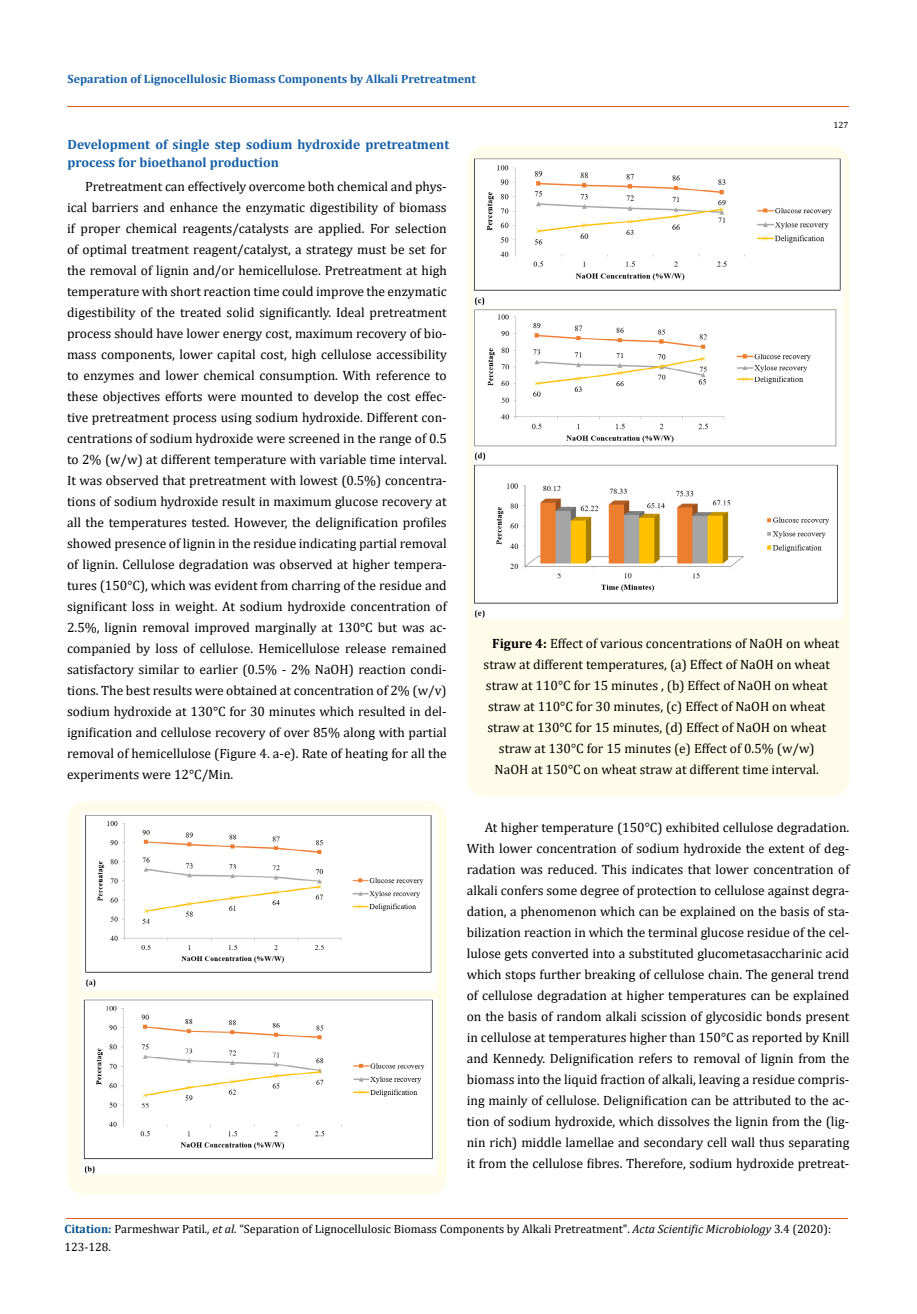
<style>
.page{position:relative;width:917px;height:1314px;background:#fff}
.page>*{position:absolute;margin:0;border:0;box-sizing:border-box;transform-origin:0 0}
.t1{font:13.5px/21px "Cambria";color:#000;text-align:justify}
.t2{font:700 13.5px/18px "Cambria";color:#1560a6}
.t3{font:12px/18px "Cambria";color:#000}
.t4{font:700 12px "Cambria";color:#1560a6}
.t5{font:9px "Cambria";color:#000}
.s1{font-weight:700}
.s2{font-weight:700;color:#035089}
.s3{font-style:italic}
</style>
<div class="page">
<hr style="left:67px;top:106px;width:782px;height:1px;background:#e05d1a">
<div style="left:67px;top:801px;width:380px;height:394px;background:#fffde9;border-radius:18px"></div>
<img style="left:81px;top:813px;width:355px;height:178px">
<div style="left:467px;top:146px;width:382px;height:650px;background:#fffde9;border-radius:18px"></div>
<img style="left:81px;top:998px;width:355px;height:176px">
<img style="left:473px;top:159px;width:369px;height:148px">
<img style="left:474px;top:309px;width:368px;height:309px">
<hr style="left:66px;top:1218px;width:781px;height:1px;background:#e05d1a">
<p class="t4" style="left:67px;top:70px;width:410px">Separation of Lignocellulosic Biomass Components by Alkali Pretreatment</p>
<p class="t2" style="left:67px;top:135px;width:383px">Development of single step sodium hydroxide pretreatment process for bioethanol production</p>
<p class="t1" style="left:67px;top:175px;width:381px;text-indent:18px">Pretreatment can effectively overcome both chemical and phys&shy;ical barriers and enhance the enzymatic digestibility of biomass if proper chemical reagents/catalysts are applied. For selection of optimal treatment reagent/catalyst, a strategy must be set for the removal of lignin and/or hemicellulose. Pretreatment at high temperature with short reaction time could improve the enzymatic digestibility of the treated solid significantly. Ideal pretreatment process should have lower energy cost, maximum recovery of bio&shy;mass components, lower capital cost, high cellulose accessibility to enzymes and lower chemical consumption. With reference to these objectives efforts were mounted to develop the cost effec&shy;tive pretreatment process using sodium hydroxide. Different con&shy;centrations of sodium hydroxide were screened in the range of 0.5 to 2% (w/w) at different temperature with variable time interval.<br>It was observed that pretreatment with lowest (0.5%) concentra&shy;tions of sodium hydroxide result in maximum glucose recovery at all the temperatures tested. However, the delignification profiles showed presence of lignin in the residue indicating partial removal of lignin. Cellulose degradation was observed at higher tempera&shy;tures (150°C), which was evident from charring of the residue and significant loss in weight. At sodium hydroxide concentration of 2.5%, lignin removal improved marginally at 130°C but was ac&shy;companied by loss of cellulose. Hemicellulose release remained satisfactory similar to earlier (0.5% - 2% NaOH) reaction condi&shy;tions. The best results were obtained at concentration of 2% (w/v) sodium hydroxide at 130°C for 30 minutes which resulted in del&shy;ignification and cellulose recovery of over 85% along with partial removal of hemicellulose (Figure 4. a-e). Rate of heating for all the experiments were 12°C/Min.</p>
<p class="t5" style="left:833px;top:120px;width:16px">127</p>
<p class="t1" style="left:492px;top:632px;width:348px"><span class="s1">Figure 4:</span> Effect of various concentrations of NaOH on wheat</p>
<p class="t1" style="left:483px;top:653px;width:348px">straw at different temperatures, (a) Effect of NaOH on wheat</p>
<p class="t1" style="left:486px;top:674px;width:343px">straw at 110°C for 15 minutes , (b) Effect of NaOH on wheat</p>
<p class="t1" style="left:488px;top:695px;width:339px">straw at 110°C for 30 minutes, (c) Effect of NaOH on wheat</p>
<p class="t1" style="left:487px;top:716px;width:340px">straw at 130°C for 15 minutes, (d) Effect of NaOH on wheat</p>
<p class="t1" style="left:499px;top:737px;width:317px">straw at 130°C for 15 minutes (e) Effect of 0.5% (w/w)</p>
<p class="t1" style="left:494px;top:758px;width:326px">NaOH at 150°C on wheat straw at different time interval.</p>
<p class="t1" style="left:467px;top:817px;width:384px;text-indent:18px">At higher temperature (150°C) exhibited cellulose degradation.<br>With lower concentration of sodium hydroxide the extent of deg&shy;radation was reduced. This indicates that lower concentration of alkali confers some degree of protection to cellulose against degra&shy;dation, a phenomenon which can be explained on the basis of sta&shy;bilization reaction in which the terminal glucose residue of the cel&shy;lulose gets converted into a substituted glucometasaccharinic acid which stops further breaking of cellulose chain. The general trend of cellulose degradation at higher temperatures can be explained on the basis of random alkali scission of glycosidic bonds present in cellulose at temperatures higher than 150°C as reported by Knill and Kennedy. Delignification refers to removal of lignin from the biomass into the liquid fraction of alkali, leaving a residue compris&shy;ing mainly of cellulose. Delignification can be attributed to the ac&shy;tion of sodium hydroxide, which dissolves the lignin from the (lig&shy;nin rich) middle lamellae and secondary cell wall thus separating it from the cellulose fibres. Therefore, sodium hydroxide pretreat-</p>
<p class="t3" style="left:65px;top:1220px;width:768px"><span class="s2">Citation:</span> Parmeshwar Patil<span class="s3">., et al.</span> “Separation of Lignocellulosic Biomass Components by Alkali Pretreatment". <span class="s3">Acta Scientific Microbiology</span> 3.4 (2020):<br>123-128.</p>
</div>
